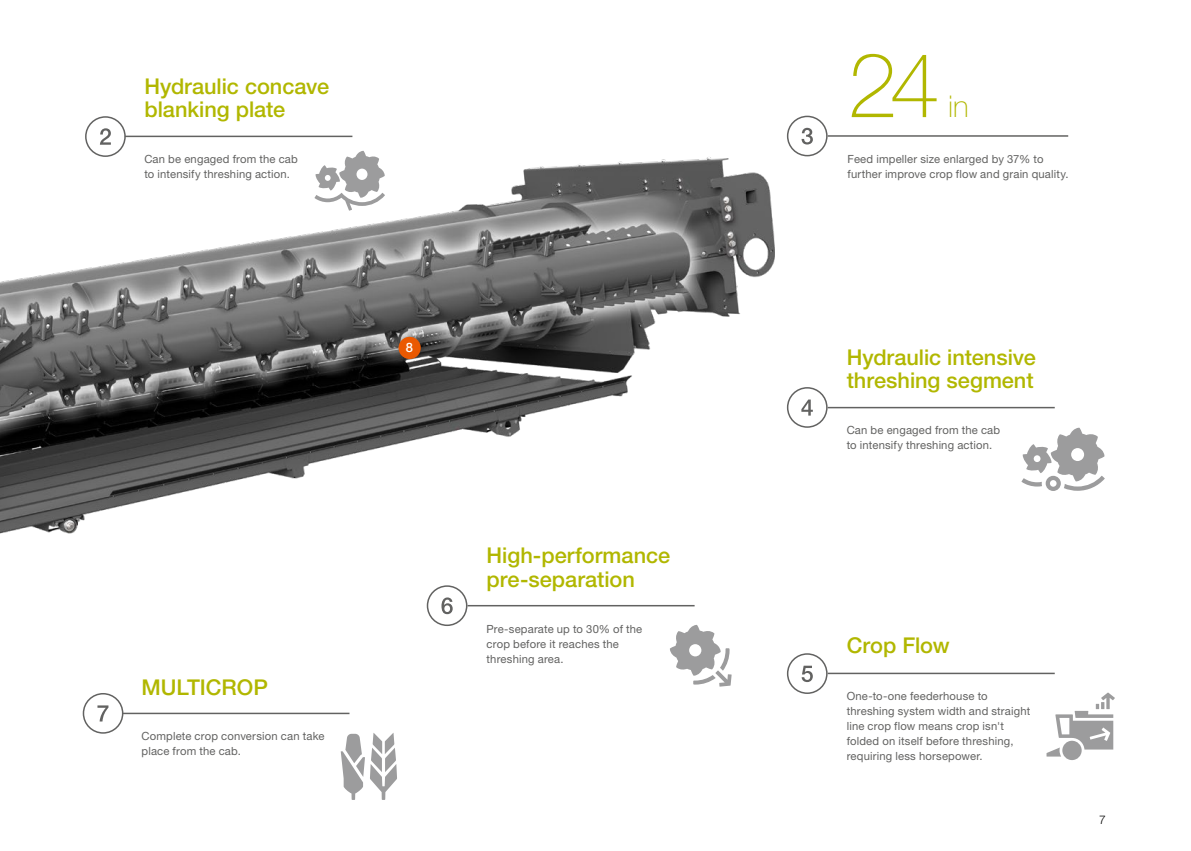
<style>
.page{position:relative;width:1191px;height:851px;background:#fff}
.page>*{position:absolute;margin:0;border:0;box-sizing:border-box;transform-origin:0 0}
.t1{font:100 90px "CLAAS Helvetica Neue";color:#b1b700}
.t2{font:100 30px "CLAAS Helvetica Neue";color:#b1b700}
.t3{font:500 21.75px/23.2px "CLAAS Helvetica Neue";letter-spacing:-.005em;color:#b1b700}
.t4{font:500 12.9px "CLAAS Helvetica Neue";color:#fff}
.t5{font:300 12px "CLAAS Helvetica Neue";color:#000}
.t6{font:11.25px/15px "CLAAS Helvetica Neue";letter-spacing:.015em;color:#626261}
</style>
<div class="page">
<img style="left:0;top:116px;width:774px;height:637px">
<div style="left:398px;top:337px;width:23px;height:22px;background:#ea5901;border-radius:50%"></div>
<hr style="left:125px;top:136px;width:227px;height:1px;background:#626261">
<div style="left:85px;top:116px;width:41px;height:41px;border:2px solid #626261;border-radius:50%"></div>
<svg style="left:314px;top:151px;width:71px;height:60px"></svg>
<svg style="left:100px;top:128px;width:11px;height:17px"></svg>
<hr style="left:827px;top:135px;width:241px;height:2px;background:#626261">
<div style="left:787px;top:116px;width:40px;height:40px;border:2px solid #626261;border-radius:50%"></div>
<svg style="left:801px;top:128px;width:12px;height:16px"></svg>
<svg style="left:801px;top:399px;width:12px;height:16px"></svg>
<hr style="left:827px;top:407px;width:227px;height:1px;background:#626261">
<div style="left:787px;top:387px;width:40px;height:41px;border:2px solid #626261;border-radius:50%"></div>
<svg style="left:1021px;top:427px;width:83px;height:64px"></svg>
<hr style="left:467px;top:605px;width:227px;height:1px;background:#626261">
<svg style="left:670px;top:624px;width:61px;height:62px"></svg>
<div style="left:427px;top:585px;width:40px;height:41px;border:2px solid #626261;border-radius:50%"></div>
<svg style="left:441px;top:597px;width:12px;height:17px"></svg>
<hr style="left:827px;top:672px;width:227px;height:2px;background:#626261">
<svg style="left:1046px;top:692px;width:69px;height:68px"></svg>
<div style="left:787px;top:653px;width:40px;height:40px;border:2px solid #626261;border-radius:50%"></div>
<svg style="left:801px;top:665px;width:12px;height:17px"></svg>
<hr style="left:122px;top:712px;width:227px;height:2px;background:#626261">
<div style="left:83px;top:692px;width:40px;height:41px;border:2px solid #626261;border-radius:50%"></div>
<svg style="left:341px;top:732px;width:56px;height:67px"></svg>
<svg style="left:97px;top:705px;width:11px;height:16px"></svg>
<h3 class="t3" style="left:144px;top:75px;width:186px">Hydraulic concave blanking plate</h3>
<p class="t6" style="left:144px;top:151px;width:155px">Can be engaged from the cab to intensify threshing action.</p>
<p class="t4" style="left:406px;top:339px;width:9px">8</p>
<h3 class="t3" style="left:141px;top:675px;width:128px">MULTICROP</h3>
<p class="t6" style="left:141px;top:728px;width:184px">Complete crop conversion can take place from the cab.</p>
<h3 class="t3" style="left:486px;top:544px;width:185px">High-performance pre-separation</h3>
<p class="t6" style="left:486px;top:621px;width:157px">Pre-separate up to 30% of the crop before it reaches the threshing area.</p>
<h1 class="t1" style="left:847px;top:27px;width:94px">24</h1>
<h2 class="t2" style="left:948px;top:87px;width:22px">in</h2>
<p class="t6" style="left:847px;top:151px;width:223px">Feed impeller size enlarged by 37% to further improve crop flow and grain quality.</p>
<h3 class="t3" style="left:846px;top:346px;width:191px">Hydraulic intensive threshing segment</h3>
<p class="t6" style="left:846px;top:423px;width:155px">Can be engaged from the cab to intensify threshing action.</p>
<h3 class="t3" style="left:846px;top:634px;width:104px">Crop Flow</h3>
<p class="t6" style="left:846px;top:688px;width:185px">One-to-one feederhouse to threshing system width and straight line crop flow means crop isn't folded on itself before threshing, requiring less horsepower.</p>
<p class="t5" style="left:1099px;top:812px;width:8px">7</p>
</div>
